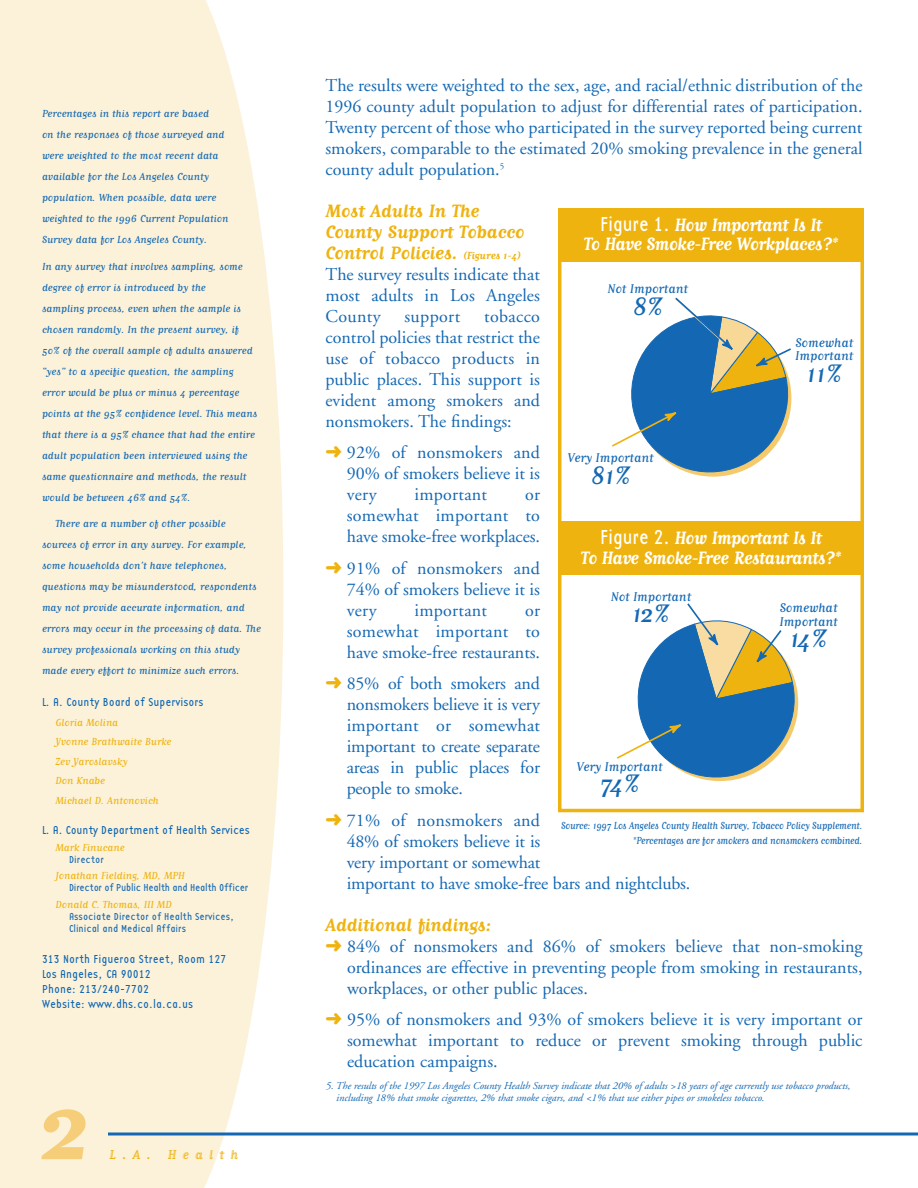
<style>
.page{position:relative;width:918px;height:1188px;background:#fff}
.page>*{position:absolute;margin:0;border:0;box-sizing:border-box;transform-origin:0 0}
.t1{font:700 112.5px "Matrix Script";color:#f6ce79}
.t2{font:29.7px "Matrix Script";letter-spacing:-.08em;color:#1468b3}
.t3{font:700 21px/19.5px "Matrix Script";letter-spacing:-.02em;color:#fff;text-align:center;scale:.95 1}
.t4{font:700 21px/21px "Matrix Script";color:#efb310}
.t5{font:18px/21px "Adobe Garamond";color:#1468b3;text-align:justify}
.t6{font:18px "Adobe Garamond";letter-spacing:.02em;color:#1468b3}
.t7{font:15px "Matrix Inline Script";letter-spacing:.425em;color:#efb310}
.t8{font:14.85px/13.2px "Matrix Script";color:#1468b3}
.t9{font:12px/21px "Matrix Script";color:#1468b3}
.t10{font:12px/15px "Base Twelve Sans";color:#1468b3}
.t11{font:12px/19.5px "Matrix Script";color:#efb310}
.t12{font:12px/14.4px "Matrix Script";color:#1468b3;text-align:right;scale:.9 1}
.t13{font:italic 10.5px/12px "Adobe Garamond";letter-spacing:-.005em;color:#1468b3}
.t14{font:10.5px/12px "Base Twelve Sans";color:#1468b3}
.t15{font:10.5px "Base Twelve Sans";letter-spacing:-.025em;color:#1468b3}
.s1{font-size:12px}
.s2{font-family:"Base Twelve Sans";font-weight:400}
.s3{color:#efb310}
</style>
<div class="page">
<div style="left:0;top:0;width:176px;height:1188px;background:#fcf2d9"></div>
<svg style="left:176px;top:0;width:107px;height:1188px;fill:#fcf2d9"></svg>
<svg style="left:108px;top:1132px;width:810px;height:4px"></svg>
<svg style="left:612px;top:297px;width:180px;height:180px"></svg>
<div style="left:558px;top:212px;width:306px;height:600px;border:3px solid #efb310"></div>
<svg style="left:616px;top:603px;width:183px;height:179px"></svg>
<div style="left:558px;top:208px;width:306px;height:54px;background:#efb310"></div>
<div style="left:558px;top:521px;width:306px;height:54px;background:#efb310"></div>
<p class="t9" style="left:42px;top:105px;width:188px">Percentages in this report are based<br>on the responses of those surveyed and were weighted to the most recent data available for the Los Angeles County population. When possible, data were weighted to the 1996 Current Population Survey data for Los Angeles County.</p>
<p class="t9" style="left:42px;top:257px;width:217px">In any survey that involves sampling, some degree of error is introduced by the<br>sampling process, even when the sample is chosen randomly. In the present survey, if 50% of the overall sample of adults answered “yes” to a specific question, the sampling error would be plus or minus 4 percentage points at the 95% confidence level. This means that there is a 95% chance that had the entire adult population been interviewed using the same questionnaire and methods, the result would be between 46% and 54%.</p>
<p class="t9" style="left:42px;top:514px;width:220px;text-indent:14px">There are a number of other possible sources of error in any survey. For example, some households don’t have telephones, questions may be misunderstood, respondents may not provide accurate information, and errors may occur in the processing of data. The survey professionals working on this study made every effort to minimize such errors.</p>
<p class="t10" style="left:42px;top:696px;width:163px">L. A. County Board of Supervisors</p>
<p class="t11" style="left:56px;top:714px;width:118px">Gloria Molina<br>Yvonne Brathwaite Burke<br>Zev Yaroslavsky<br>Don Knabe<br>Michael D. Antonovich</p>
<p class="t10" style="left:42px;top:823px;width:209px">L. A. County Department of Health Services</p>
<p class="t11" style="left:56px;top:839px;width:71px">Mark Finucane</p>
<p class="t14" style="left:69px;top:855px;width:36px">Director</p>
<p class="t11" style="left:56px;top:867px;width:131px">Jonathan Fielding, MD, MPH</p>
<p class="t15" style="left:69px;top:884px;width:181px">Director of Public Health and Health Officer</p>
<p class="t11" style="left:56px;top:896px;width:118px">Donald C. Thomas, III MD</p>
<p class="t14" style="left:69px;top:911px;width:167px">Associate Director of Health Services,<br>Clinical and Medical Affairs</p>
<p class="t10" style="left:42px;top:953px;width:186px">313 North Figueroa Street, Room 127<br>Los Angeles, CA 90012<br>Phone: 213/240-7702<br>Website: www.dhs.co.la.ca.us</p>
<h1 class="t1" style="left:38px;top:1055px;width:54px">2</h1>
<p class="t7" style="left:110px;top:1148px;width:130px">L.A. Health</p>
<p class="t5" style="left:325px;top:76px;width:539px">The results were weighted to the sex, age, and racial/ethnic distribution of the 1996 county adult population to adjust for differential rates of participation.<br>Twenty percent of those who participated in the survey reported being current smokers, comparable to the estimated 20% smoking prevalence in the general county adult population.<sup>5</sup></p>
<p class="t4" style="left:325px;top:199px;width:200px">Most Adults In The<br>County Support Tobacco<br>Control Policies. <span class="s1">(Figures 1-4)</span></p>
<p class="t5" style="left:325px;top:265px;width:216px">The survey results indicate that most adults in Los Angeles County</p>
<p class="t3" style="left:584px;top:214px;width:269px"><span class="s2">Figure 1.</span> How Important Is It<br>To Have Smoke-Free Workplaces?*</p>
<p class="t8" style="left:608px;top:284px;width:82px">Not Important</p>
<h2 class="t2" style="left:633px;top:296px;width:32px">8%</h2>
<p class="t5" style="left:325px;top:307px;width:216px;text-indent:159px">tobacco control policies that restrict the use of tobacco products in public places. This support is evident among smokers and nonsmokers. The findings:</p>
<p class="t5" style="left:347px;top:444px;width:195px;text-indent:-21px"><span class="s3">➜</span> 92% of nonsmokers and 90% of smokers believe it is very</p>
<p class="t6" style="left:404px;top:309px;width:57px">support</p>
<p class="t8" style="left:795px;top:337px;width:60px">Somewhat<br>Important</p>
<h2 class="t2" style="left:807px;top:363px;width:36px">11%</h2>
<p class="t8" style="left:568px;top:453px;width:88px">Very Important</p>
<h2 class="t2" style="left:591px;top:465px;width:41px">81%</h2>
<p class="t5" style="left:414px;top:486px;width:74px">important</p>
<p class="t5" style="left:347px;top:486px;width:195px;text-indent:178px">or somewhat important to have smoke-free workplaces.</p>
<p class="t5" style="left:347px;top:559px;width:195px;text-indent:-21px"><span class="s3">➜</span> 91% of nonsmokers and 74% of smokers believe it is very</p>
<p class="t3" style="left:581px;top:527px;width:275px"><span class="s2">Figure 2.</span> How Important Is It<br>To Have Smoke-Free Restaurants?*</p>
<p class="t8" style="left:611px;top:591px;width:82px">Not Important</p>
<h2 class="t2" style="left:633px;top:604px;width:38px">12%</h2>
<p class="t8" style="left:780px;top:603px;width:60px">Somewhat<br>Important</p>
<h2 class="t2" style="left:790px;top:629px;width:38px">14%</h2>
<p class="t5" style="left:414px;top:601px;width:74px">important</p>
<p class="t5" style="left:347px;top:601px;width:195px;text-indent:178px">or somewhat important to have smoke-free restaurants.</p>
<p class="t5" style="left:347px;top:675px;width:195px;text-indent:-21px"><span class="s3">➜</span> 85% of both smokers and nonsmokers believe it is very important or somewhat important to create separate areas in public places for people to smoke.</p>
<p class="t5" style="left:347px;top:811px;width:345px;text-align:left;text-indent:-21px"><span class="s3">➜</span> 71% of nonsmokers and<br>48% of smokers believe it is<br>very important or somewhat<br>important to have smoke-free bars and nightclubs.</p>
<p class="t4" style="left:325px;top:913px;width:167px">Additional findings:</p>
<p class="t5" style="left:347px;top:937px;width:517px;text-indent:-22px"><span class="s3">➜</span> 84% of nonsmokers and 86% of smokers believe that non-smoking ordinances are effective in preventing people from smoking in restaurants, workplaces, or other public places.</p>
<p class="t5" style="left:347px;top:1011px;width:517px;text-indent:-22px"><span class="s3">➜</span> 95% of nonsmokers and 93% of smokers believe it is very important or somewhat important to reduce or prevent smoking through public education campaigns.</p>
<p class="t8" style="left:577px;top:761px;width:88px">Very Important</p>
<h2 class="t2" style="left:600px;top:774px;width:41px">74%</h2>
<p class="t12" style="left:561px;top:820px;width:336px">Source: 1997 Los Angeles County Health Survey, Tobacco Policy Supplement. *Percentages are for smokers and nonsmokers combined.</p>
<p class="t13" style="left:336px;top:1081px;width:516px;text-indent:-10px">5. The results of the 1997 Los Angeles County Health Survey indicate that 20% of adults &gt;18 years of age currently use tobacco products, including 18% that smoke cigarettes, 2% that smoke cigars, and &lt;1% that use either pipes or smokeless tobacco.</p>
</div>
